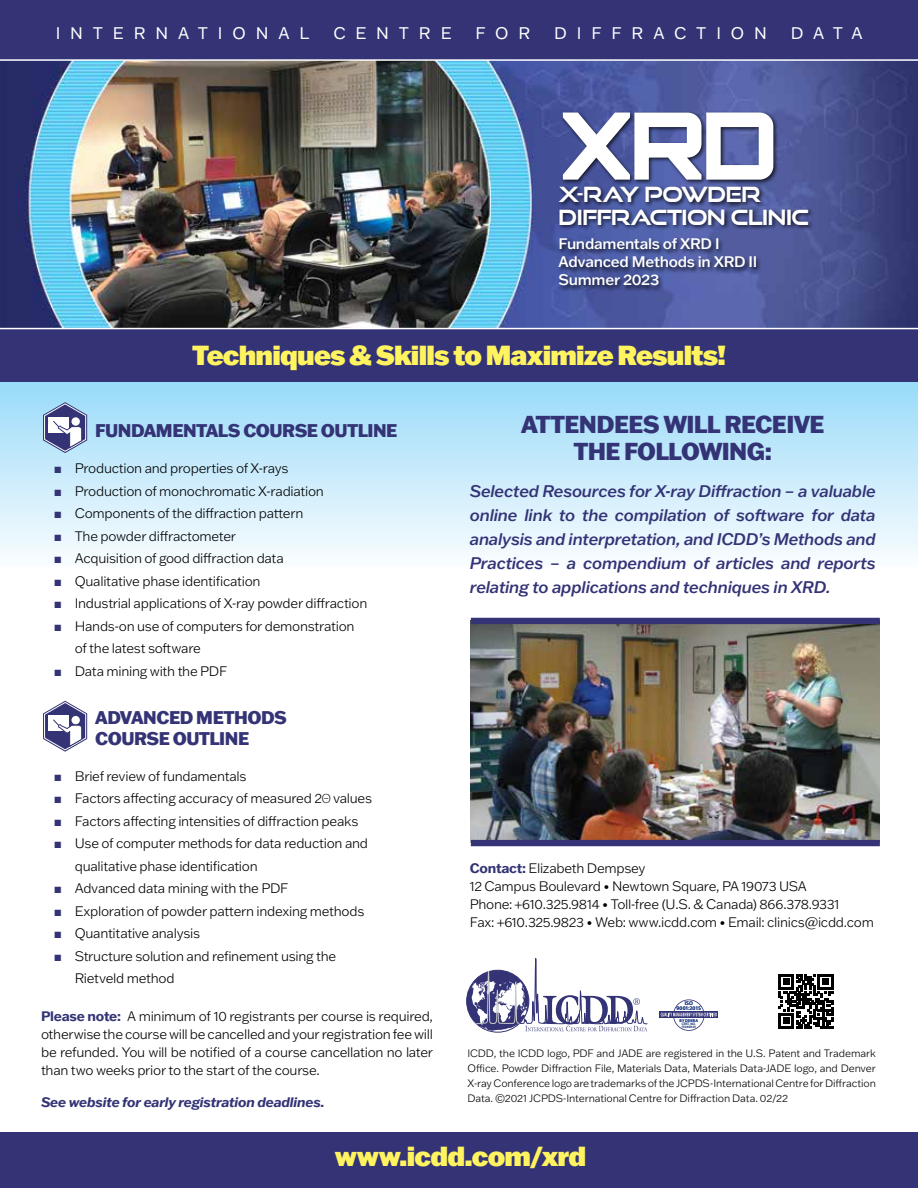
<style>
.page{position:relative;width:918px;height:1188px;background:#fff}
.page>*{position:absolute;margin:0;border:0;box-sizing:border-box;transform-origin:0 0}
.t1{font:900 93.15px "Orbitron";color:#fff}
.t2{font:900 27px "Franklin Gothic ATF";letter-spacing:-.03em;color:#fff45f}
.t3{font:800 24px/27px "Franklin Gothic ATF";letter-spacing:-.03em;color:#333376;text-align:center}
.t4{font:700 21px/22.5px "Good Times Rg";letter-spacing:-.02em;color:#fff}
.t5{font:800 18px/21px "Franklin Gothic ATF";letter-spacing:-.03em;color:#333376}
.t6{font:italic 500 16.5px/24px "Franklin Gothic ATF";letter-spacing:-.02em;color:#333376;text-align:justify}
.t7{font:16.5px "Franklin Gothic ATF";letter-spacing:.595em;color:#fff}
.t8{font:500 15px/18px "Franklin Gothic ATF";letter-spacing:-.02em;color:#fff}
.t9{font:300 13.5px/18px "Franklin Gothic ATF";letter-spacing:-.02em;color:#000}
.t10{font:italic 700 13.5px "Franklin Gothic ATF";letter-spacing:-.02em;color:#333376}
.t11{font:300 10.5px/15px "Franklin Gothic ATF";letter-spacing:-.01em;color:#000;text-align:justify}
.t12{font:600 5.55px/4.8px "Myriad Pro";letter-spacing:.005em;color:#1b478c;text-align:center}
.t13{font:600 4.05px "Myriad Pro";letter-spacing:.025em;color:#1b478c}
.t14{font:3.45px/3.2px "Myriad Pro";letter-spacing:.015em;color:#1b478c}
.s1{color:#333376}
.s2{font-family:"Myriad Pro"}
.s3{font-weight:700;color:#333376}
</style>
<div class="page">
<div style="left:0;top:380px;width:918px;height:189px;background:linear-gradient(to bottom,#98daf8,#fcfdff)"></div>
<img style="left:0;top:61px;width:918px;height:267px">
<div style="left:0;top:0;width:918px;height:60px;background:#333376"></div>
<svg style="left:43px;top:402px;width:44px;height:51px"></svg>
<svg style="left:43px;top:701px;width:44px;height:51px"></svg>
<div style="left:0;top:1133px;width:918px;height:55px;background:#333376"></div>
<div style="left:557px;top:111px;width:257px;height:181px;background:#000;opacity:.75"></div>
<div style="left:0;top:328px;width:918px;height:54px;background:#333376"></div>
<hr style="left:0;top:59px;width:918px;height:2px;background:#fff">
<hr style="left:0;top:328px;width:918px;height:1px;background:#fff">
<svg style="left:467px;top:958px;width:180px;height:73px"></svg>
<svg style="left:660px;top:1011px;width:58px;height:7px"></svg>
<svg style="left:661px;top:999px;width:56px;height:32px"></svg>
<img style="left:471px;top:624px;width:409px;height:216px">
<div style="left:471px;top:618px;width:409px;height:6px;background:#333376"></div>
<div style="left:471px;top:840px;width:409px;height:6px;background:#333376"></div>
<svg style="left:779px;top:974px;width:54px;height:55px"></svg>
<p class="t7" style="left:56px;top:22px;width:255px">INTERNATIONAL</p>
<p class="t7" style="left:333px;top:22px;width:120px">CENTRE</p>
<p class="t7" style="left:475px;top:22px;width:56px">FOR</p>
<p class="t7" style="left:554px;top:22px;width:214px">DIFFRACTION</p>
<p class="t7" style="left:791px;top:22px;width:74px">DATA</p>
<h1 class="t1" style="left:559px;top:89px;width:221px">XRD</h1>
<h3 class="t4" style="left:559px;top:183px;width:252px">X-RAY POWDER<br>DIFFRACTION CLINIC</h3>
<p class="t8" style="left:559px;top:235px;width:200px">Fundamentals of XRD I<br>Advanced Methods in XRD II<br>Summer 2023</p>
<h2 class="t2" style="left:192px;top:337px;width:536px">Techniques &amp; Skills to Maximize Results!</h2>
<h3 class="t5" style="left:95px;top:420px;width:304px">FUNDAMENTALS COURSE OUTLINE</h3>
<p class="t9" style="left:55px;top:459px;width:235px"><span class="s1">■</span> Production and properties of X-rays</p>
<p class="t9" style="left:55px;top:481px;width:271px"><span class="s1">■</span> Production of monochromatic X-radiation</p>
<p class="t9" style="left:55px;top:504px;width:250px"><span class="s1">■</span> Components of the diffraction pattern</p>
<p class="t9" style="left:55px;top:526px;width:183px"><span class="s1">■</span> The powder diffractometer</p>
<p class="t9" style="left:55px;top:549px;width:231px"><span class="s1">■</span> Acquisition of good diffraction data</p>
<p class="t9" style="left:55px;top:571px;width:208px"><span class="s1">■</span> Qualitative phase identification</p>
<p class="t9" style="left:55px;top:594px;width:314px"><span class="s1">■</span> Industrial applications of X-ray powder diffraction</p>
<p class="t9" style="left:75px;top:614px;width:281px;line-height:22.5px;text-indent:-20px"><span class="s1">■</span> Hands-on use of computers for demonstration of the latest software</p>
<p class="t9" style="left:55px;top:661px;width:174px"><span class="s1">■</span> Data mining with the PDF</p>
<h3 class="t5" style="left:95px;top:706px;width:193px">ADVANCED METHODS<br>COURSE OUTLINE</h3>
<p class="t9" style="left:55px;top:766px;width:194px"><span class="s1">■</span> Brief review of fundamentals</p>
<p class="t9" style="left:55px;top:789px;width:319px"><span class="s1">■</span> Factors affecting accuracy of measured 2<span class="s2">Θ</span> values</p>
<p class="t9" style="left:55px;top:811px;width:305px"><span class="s1">■</span> Factors affecting intensities of diffraction peaks</p>
<p class="t9" style="left:75px;top:832px;width:295px;line-height:22.5px;text-indent:-20px"><span class="s1">■</span> Use of computer methods for data reduction and qualitative phase identification</p>
<p class="t9" style="left:55px;top:879px;width:235px"><span class="s1">■</span> Advanced data mining with the PDF</p>
<p class="t9" style="left:55px;top:901px;width:311px"><span class="s1">■</span> Exploration of powder pattern indexing methods</p>
<p class="t9" style="left:55px;top:924px;width:147px"><span class="s1">■</span> Quantitative analysis</p>
<p class="t9" style="left:75px;top:944px;width:263px;line-height:22.5px;text-indent:-20px"><span class="s1">■</span> Structure solution and refinement using the<br>Rietveld method</p>
<p class="t9" style="left:41px;top:1007px;width:394px;text-align:justify"><span class="s3">Please note:</span> A minimum of 10 registrants per course is required, otherwise the course will be cancelled and your registration fee will be refunded. You will be notified of a course cancellation no later than two weeks prior to the start of the course.</p>
<p class="t10" style="left:41px;top:1093px;width:285px">See website for early registration deadlines.</p>
<h3 class="t3" style="left:521px;top:410px;width:305px">ATTENDEES WILL RECEIVE<br>THE FOLLOWING:</h3>
<p class="t6" style="left:470px;top:479px;width:408px">Selected Resources for X-ray Diffraction – a valuable online link to the compilation of software for data analysis and interpretation, and ICDD’s Methods and Practices – a compendium of articles and reports relating to applications and techniques in XRD.</p>
<p class="t9" style="left:470px;top:859px;width:406px"><span class="s3">Contact:</span> Elizabeth Dempsey<br>12 Campus Boulevard • Newtown Square, PA 19073 USA<br>Phone: +610.325.9814 • Toll-free (U.S. &amp; Canada) 866.378.9331<br>Fax: +610.325.9823 • Web: www.icdd.com • Email: clinics@icdd.com</p>
<p class="t12" style="left:677px;top:1001px;width:26px">ISO<br>9001:2015</p>
<p class="t13" style="left:680px;top:1018px;width:20px">BY DEKRA</p>
<p class="t14" style="left:681px;top:1022px;width:16px">CERT. NO.<br>110409.01</p>
<p class="t11" style="left:467px;top:1045px;width:410px">ICDD, the ICDD logo, PDF and JADE are registered in the U.S. Patent and Trademark Office. Powder Diffraction File, Materials Data, Materials Data-JADE logo, and Denver X-ray Conference logo are trademarks of the JCPDS-International Centre for Diffraction Data. ©2021 JCPDS-International Centre for Diffraction Data. 02/22</p>
<h2 class="t2" style="left:335px;top:1138px;width:253px">www.icdd.com/xrd</h2>
</div>
